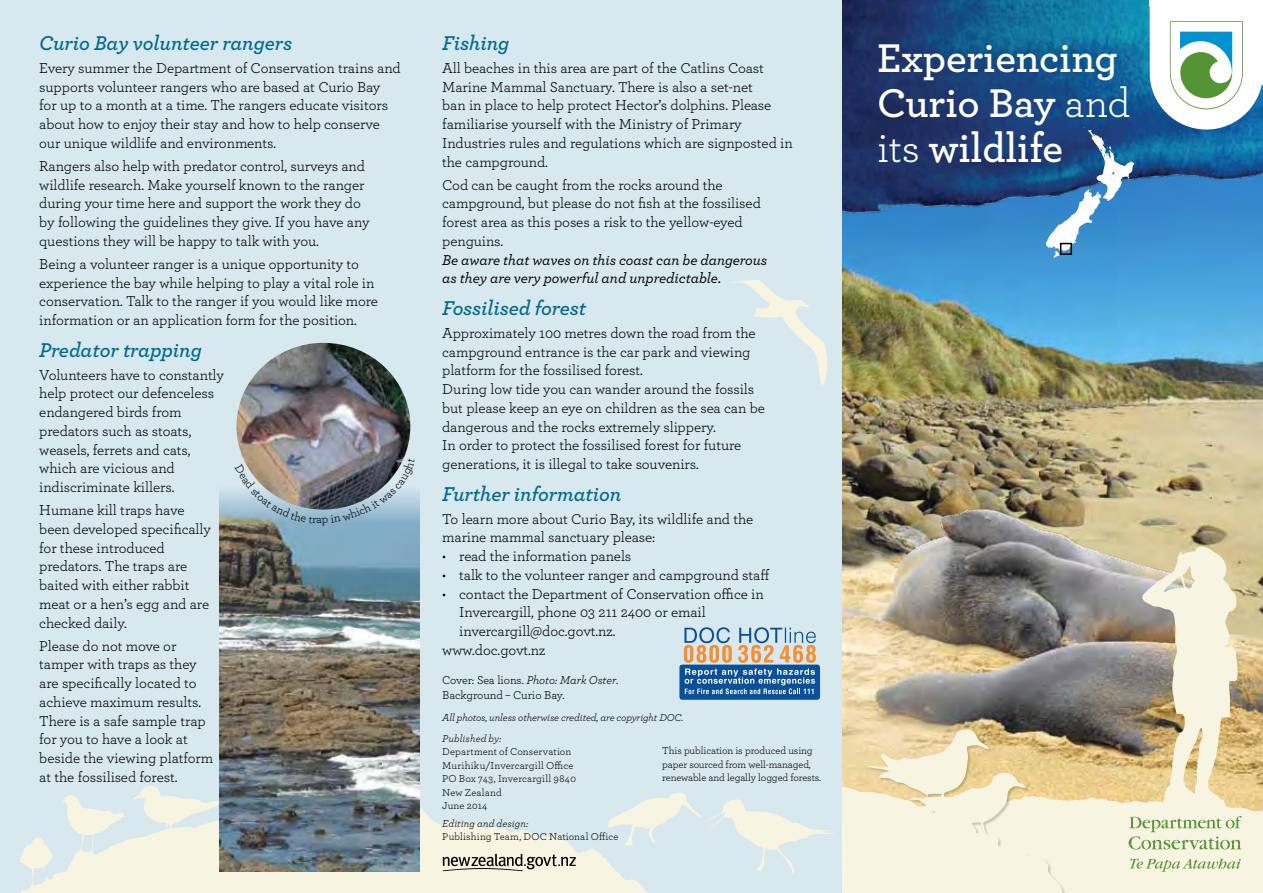
<style>
.page{position:relative;width:1263px;height:893px;background:#fff}
.page>*{position:absolute;margin:0;border:0;box-sizing:border-box;transform-origin:0 0}
.t1{font:600 42px/45px "Archer";letter-spacing:-.005em;color:#fff}
.t2{font:italic 600 21px "Archer";letter-spacing:-.005em;color:#006a8d}
.t3{font:15px/18.8px "Archer";letter-spacing:-.005em;color:#000}
.t4{font:italic 500 15px/18.8px "Archer";letter-spacing:-.005em;color:#000}
.t5{font:12px/15px "Archer";letter-spacing:-.015em;color:#000}
.t6{font:10.5px/13.5px "Archer";letter-spacing:-.005em;color:#000}
.t7{font:10.5px/13.5px "Archer";letter-spacing:.015em;color:#000}
.t8{font:italic 10.5px/20.4px "Archer";letter-spacing:-.01em;color:#000}
.s1{font-style:italic}
.s2{font-weight:400}
</style>
<div class="page">
<div style="left:0;top:0;width:854px;height:893px;background:#d7e8ef"></div>
<div style="left:217px;top:863px;width:203px;height:30px;background:#f7f4e1"></div>
<img style="left:842px;top:232px;width:421px;height:149px">
<img style="left:842px;top:381px;width:421px;height:165px">
<img style="left:842px;top:0;width:421px;height:232px">
<svg style="left:1046px;top:128px;width:88px;height:129px"></svg>
<div style="left:1060px;top:243px;width:12px;height:12px;border:2px solid #000"></div>
<svg style="left:1150px;top:5px;width:113px;height:125px"></svg>
<div style="left:1149px;top:0;width:114px;height:5px;background:#fff"></div>
<hr style="left:1261px;top:0;width:2px;height:85px;background:#fff">
<svg style="left:20px;top:786px;width:199px;height:107px"></svg>
<svg style="left:420px;top:546px;width:843px;height:347px"></svg>
<img style="left:219px;top:491px;width:201px;height:381px">
<img style="left:236px;top:343px;width:174px;height:167px">
<svg style="left:730px;top:280px;width:97px;height:106px"></svg>
<svg style="left:235px;top:464px;width:81px;height:59px"></svg>
<svg style="left:322px;top:458px;width:93px;height:67px"></svg>
<h2 class="t2" style="left:39px;top:27px;width:254px">Curio Bay volunteer rangers</h2>
<p class="t3" style="left:39px;top:58px;width:363px">Every summer the Department of Conservation trains and supports volunteer rangers who are based at Curio Bay for up to a month at a time. The rangers educate visitors about how to enjoy their stay and how to help conserve our unique wildlife and environments.</p>
<p class="t3" style="left:39px;top:156px;width:332px">Rangers also help with predator control, surveys and wildlife research. Make yourself known to the ranger during your time here and support the work they do by following the guidelines they give. If you have any questions they will be happy to talk with you.</p>
<p class="t3" style="left:39px;top:254px;width:340px">Being a volunteer ranger is a unique opportunity to experience the bay while helping to play a vital role in conservation. Talk to the ranger if you would like more information or an application form for the position.</p>
<h2 class="t2" style="left:39px;top:334px;width:164px">Predator trapping</h2>
<p class="t3" style="left:39px;top:365px;width:186px">Volunteers have to constantly help protect our defenceless endangered birds from predators such as stoats, weasels, ferrets and cats, which are vicious and indiscriminate killers.</p>
<p class="t3" style="left:39px;top:500px;width:173px">Humane kill traps have been developed specifically for these introduced predators. The traps are baited with either rabbit meat or a hen’s egg and are checked daily.</p>
<p class="t3" style="left:39px;top:636px;width:176px">Please do not move or tamper with traps as they are specifically located to achieve maximum results.<br>There is a safe sample trap for you to have a look at beside the viewing platform at the fossilised forest.</p>
<p class="t5" style="left:316px;top:511px;width:7px">a</p>
<h2 class="t2" style="left:442px;top:27px;width:69px">Fishing</h2>
<p class="t3" style="left:442px;top:58px;width:352px">All beaches in this area are part of the Catlins Coast Marine Mammal Sanctuary. There is also a set-net<br>ban in place to help protect Hector’s dolphins. Please familiarise yourself with the Ministry of Primary Industries rules and regulations which are signposted in the campground.</p>
<p class="t3" style="left:442px;top:174px;width:320px">Cod can be caught from the rocks around the campground, but please do not fish at the fossilised forest area as this poses a risk to the yellow-eyed penguins.</p>
<p class="t4" style="left:442px;top:249px;width:326px">Be aware that waves on this coast can be dangerous as they are very powerful and unpredictable.</p>
<h2 class="t2" style="left:442px;top:292px;width:145px">Fossilised forest</h2>
<p class="t3" style="left:442px;top:323px;width:324px">Approximately 100 metres down the road from the campground entrance is the car park and viewing platform for the fossilised forest.<br>During low tide you can wander around the fossils but please keep an eye on children as the sea can be dangerous and the rocks extremely slippery.<br>In order to protect the fossilised forest for future generations, it is illegal to take souvenirs.</p>
<h2 class="t2" style="left:442px;top:478px;width:181px">Further information</h2>
<p class="t3" style="left:442px;top:508px;width:312px">To learn more about Curio Bay, its wildlife and the marine mammal sanctuary please:</p>
<p class="t3" style="left:442px;top:546px;width:190px">• read the information panels</p>
<p class="t3" style="left:442px;top:565px;width:329px">• talk to the volunteer ranger and campground staff</p>
<p class="t3" style="left:442px;top:583px;width:323px">• contact the Department of Conservation office in</p>
<p class="t3" style="left:459px;top:602px;width:248px">Invercargill, phone 03 211 2400 or email</p>
<p class="t3" style="left:459px;top:621px;width:158px">invercargill@doc.govt.nz.</p>
<p class="t3" style="left:442px;top:640px;width:105px">www.doc.govt.nz</p>
<p class="t5" style="left:442px;top:672px;width:178px">Cover: Sea lions. <span class="s1">Photo: Mark Oster</span>.<br>Background – Curio Bay.</p>
<p class="t8" style="left:442px;top:707px;width:243px">All photos, unless otherwise credited, are copyright DOC.<br>Published by:</p>
<p class="t7" style="left:442px;top:744px;width:135px">Department of Conservation<br>Murihiku/Invercargill Office<br>PO Box 743, Invercargill 9840<br>New Zealand<br>June 2014</p>
<p class="t8" style="left:442px;top:812px;width:88px">Editing and design:</p>
<p class="t6" style="left:442px;top:829px;width:178px">Publishing Team, DOC National Office</p>
<p class="t6" style="left:662px;top:743px;width:160px">This publication is produced using paper sourced from well-managed, renewable and legally logged forests.</p>
<h1 class="t1" style="left:877px;top:33px;width:255px">Experiencing<br>Curio Bay <span class="s2">and its</span> wildlife</h1>
</div>
